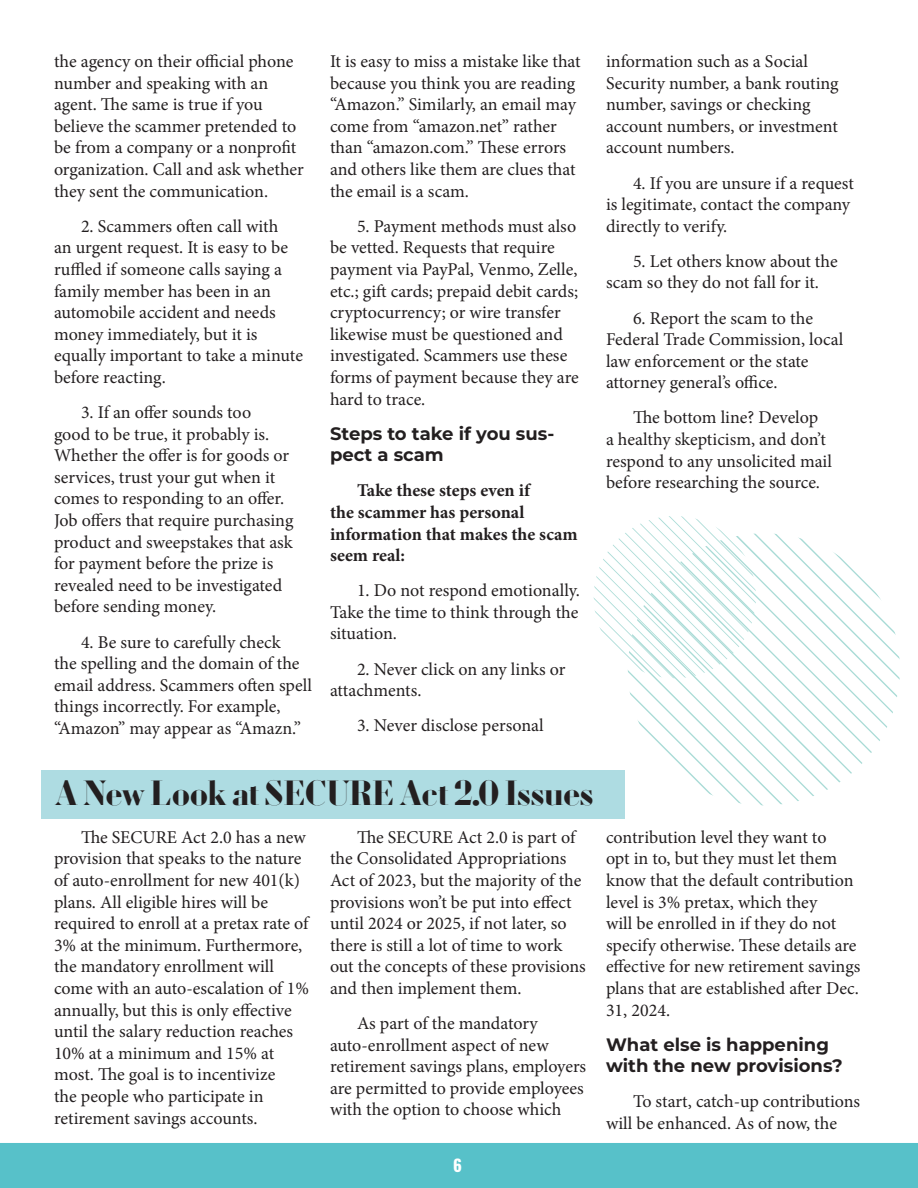
<style>
.page{position:relative;width:918px;height:1188px;background:#fff}
.page>*{position:absolute;margin:0;border:0;box-sizing:border-box;transform-origin:0 0}
.heading_1{font:700 36px "Louvette Banner";letter-spacing:-.005em;color:#231f20}
.text{font:18px/21.6px "Minion Pro";color:#231f20}
.text-2{font:700 18px/21.6px "Minion Pro";color:#231f20}
.subheading{font:100 18px/21.6px "Montserrat";color:#231f20}
.Footer_-_Page_Number{font:700 16.5px "Oswald";color:#fff}
</style>
<div class="page">
<div style="left:0;top:1143px;width:918px;height:45px;background:#57c1c9"></div>
<div style="left:41px;top:770px;width:583px;height:49px;background:#aedce2"></div>
<svg style="left:594px;top:516px;width:306px;height:289px"></svg>
<p class="text" style="left:54px;top:51px;width:251px">the agency on their official phone number and speaking with an agent. The same is true if you believe the scammer pretended to be from a company or a nonprofit organization. Call and ask whether they sent the communication.</p>
<p class="text" style="left:54px;top:215px;width:251px;text-indent:27px">2. Scammers often call with<br>an urgent request. It is easy to be ruffled if someone calls saying a family member has been in an automobile accident and needs money immediately, but it is equally important to take a minute before reacting.</p>
<p class="text" style="left:54px;top:402px;width:241px;text-indent:27px">3. If an offer sounds too<br>good to be true, it probably is.<br>Whether the offer is for goods or services, trust your gut when it comes to responding to an offer.<br>Job offers that require purchasing product and sweepstakes that ask for payment before the prize is revealed need to be investigated before sending money.</p>
<p class="text" style="left:54px;top:631px;width:259px;text-indent:27px">4. Be sure to carefully check<br>the spelling and the domain of the email address. Scammers often spell things incorrectly. For example, “Amazon” may appear as “Amazn.”</p>
<p class="text" style="left:330px;top:51px;width:252px">It is easy to miss a mistake like that because you think you are reading “Amazon.” Similarly, an email may come from “amazon.net” rather than “amazon.com.” These errors and others like them are clues that the email is a scam.</p>
<p class="text" style="left:330px;top:215px;width:250px;text-indent:27px">5. Payment methods must also be vetted. Requests that require payment via PayPal, Venmo, Zelle, etc.; gift cards; prepaid debit cards; cryptocurrency; or wire transfer likewise must be questioned and investigated. Scammers use these forms of payment because they are hard to trace.</p>
<p class="subheading" style="left:330px;top:422px;width:226px">Steps to take if you sus&shy;pect a scam</p>
<p class="text-2" style="left:330px;top:480px;width:249px;text-indent:27px">Take these steps even if<br>the scammer has personal information that makes the scam seem real:</p>
<p class="text" style="left:330px;top:580px;width:251px;text-align:justify;text-indent:27px">1. Do not respond emotionally.<br>Take the time to think through the situation.</p>
<p class="text" style="left:330px;top:658px;width:237px;text-indent:27px">2. Never click on any links or attachments.</p>
<p class="text" style="left:357px;top:715px;width:188px">3. Never disclose personal</p>
<p class="text" style="left:606px;top:51px;width:234px">information such as a Social<br>Security number, a bank routing number, savings or checking account numbers, or investment account numbers.</p>
<p class="text" style="left:606px;top:172px;width:249px;text-indent:27px">4. If you are unsure if a request is legitimate, contact the company directly to verify.</p>
<p class="text" style="left:606px;top:250px;width:233px;text-indent:27px">5. Let others know about the scam so they do not fall for it.</p>
<p class="text" style="left:606px;top:307px;width:239px;text-indent:27px">6. Report the scam to the<br>Federal Trade Commission, local law enforcement or the state attorney general’s office.</p>
<p class="text" style="left:606px;top:407px;width:227px;text-indent:27px">The bottom line? Develop<br>a healthy skepticism, and don’t respond to any unsolicited mail before researching the source.</p>
<p class="heading_1" style="left:55px;top:773px;width:540px">A New Look at SECURE Act 2.0 Issues</p>
<p class="text" style="left:54px;top:826px;width:256px;text-indent:27px">The SECURE Act 2.0 has a new provision that speaks to the nature of auto-enrollment for new 401(k) plans. All eligible hires will be required to enroll at a pretax rate of<br>3% at the minimum. Furthermore, the mandatory enrollment will come with an auto-escalation of 1% annually, but this is only effective until the salary reduction reaches<br>10% at a minimum and 15% at most. The goal is to incentivize<br>the people who participate in retirement savings accounts.</p>
<p class="text" style="left:330px;top:826px;width:257px;text-indent:27px">The SECURE Act 2.0 is part of the Consolidated Appropriations<br>Act of 2023, but the majority of the provisions won’t be put into effect until 2024 or 2025, if not later, so there is still a lot of time to work out the concepts of these provisions and then implement them.</p>
<p class="text" style="left:330px;top:1013px;width:258px;text-indent:27px">As part of the mandatory auto-enrollment aspect of new retirement savings plans, employers are permitted to provide employees with the option to choose which</p>
<p class="Footer_-_Page_Number" style="left:453px;top:1154px;width:10px">6</p>
<p class="text" style="left:606px;top:826px;width:256px">contribution level they want to<br>opt in to, but they must let them know that the default contribution level is 3% pretax, which they<br>will be enrolled in if they do not specify otherwise. These details are effective for new retirement savings plans that are established after Dec.<br>31, 2024.</p>
<p class="subheading" style="left:606px;top:1033px;width:238px">What else is happening with the new provisions?</p>
<p class="text" style="left:606px;top:1091px;width:256px;text-indent:27px">To start, catch-up contributions will be enhanced. As of now, the</p>
</div>
